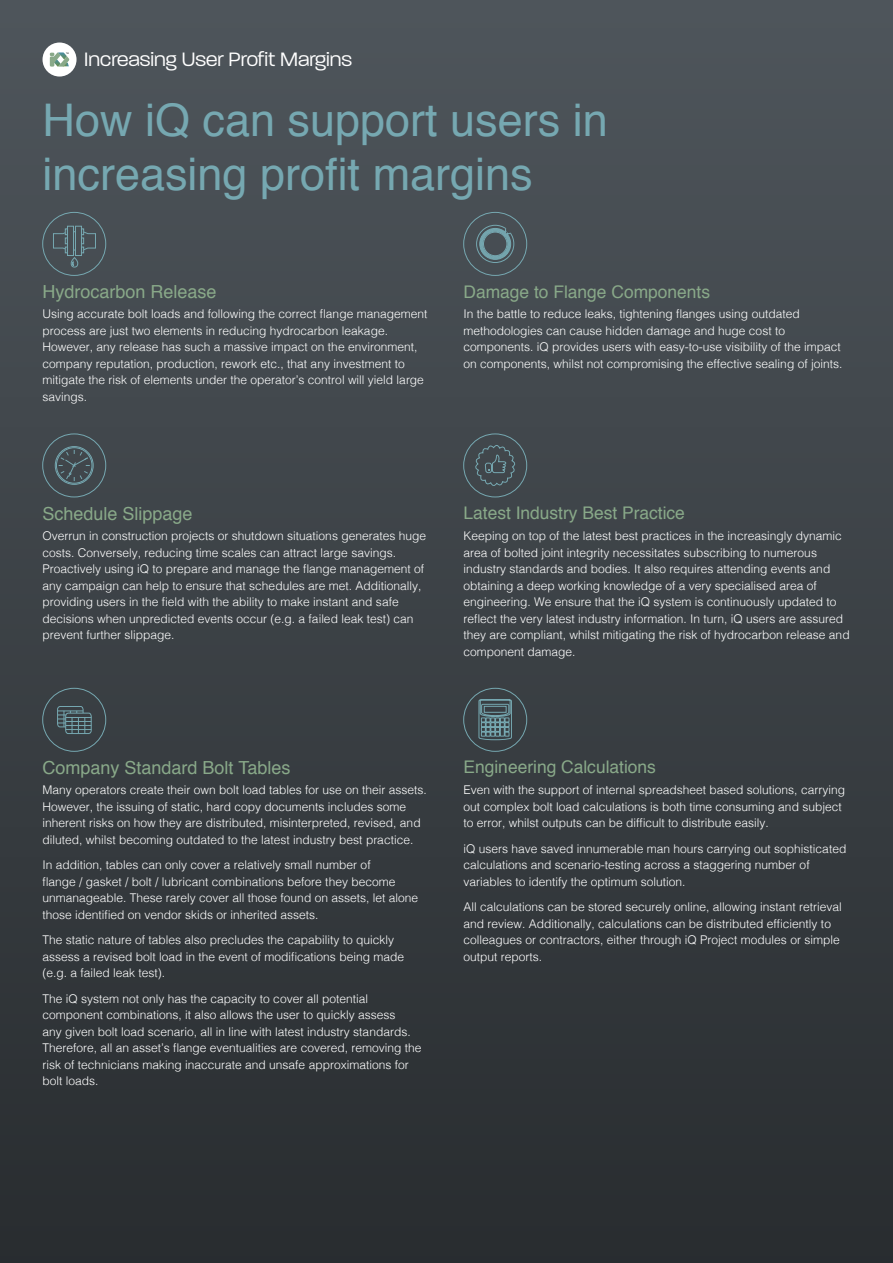
<style>
.page{position:relative;width:893px;height:1263px;background:#fff}
.page>*{position:absolute;margin:0;border:0;box-sizing:border-box;transform-origin:0 0}
.t1{font:45px "Helvetica";color:#76a8b1}
.t2{font:300 21px "Paralucent";color:#fff}
.t3{font:18px "Helvetica";color:#89a989}
.t4{font:17.4px "Helvetica";color:#89a989}
.t5{font:300 12px/16.5px "Helvetica";color:#fff}
</style>
<div class="page">
<div style="left:0;top:0;width:893px;height:1263px;background:linear-gradient(to bottom,#4e565b,#282c2f)"></div>
<svg style="left:475px;top:444px;width:41px;height:42px;background:#475459"></svg>
<div style="left:43px;top:43px;width:34px;height:34px;background:#fff;border-radius:50%"></div>
<svg style="left:50px;top:52px;width:20px;height:15px"></svg>
<div style="left:43px;top:212px;width:63px;height:64px;border:1px solid #76a8b1;border-radius:50%"></div>
<div style="left:463px;top:212px;width:64px;height:64px;border:1px solid #76a8b1;border-radius:50%"></div>
<div style="left:43px;top:434px;width:63px;height:63px;border:1px solid #76a8b1;border-radius:50%"></div>
<div style="left:463px;top:434px;width:64px;height:63px;border:1px solid #76a8b1;border-radius:50%"></div>
<div style="left:43px;top:688px;width:63px;height:63px;border:1px solid #76a8b1;border-radius:50%"></div>
<div style="left:463px;top:688px;width:64px;height:63px;border:1px solid #76a8b1;border-radius:50%"></div>
<div style="left:67px;top:226px;width:7px;height:30px;border:1px solid #76a8b1"></div>
<div style="left:75px;top:226px;width:7px;height:30px;border:1px solid #76a8b1"></div>
<svg style="left:53px;top:229px;width:43px;height:38px;background:#4e5c63"></svg>
<svg style="left:476px;top:225px;width:38px;height:38px"></svg>
<div style="left:482px;top:231px;width:26px;height:26px;border:1px solid #76a8b1;border-radius:50%"></div>
<div style="left:56px;top:447px;width:36px;height:36px;border:1px solid #76a8b1;border-radius:50%"></div>
<div style="left:55px;top:446px;width:38px;height:38px;border:1px solid #76a8b1;border-radius:50%"></div>
<svg style="left:59px;top:450px;width:31px;height:31px"></svg>
<svg style="left:57px;top:706px;width:34px;height:28px"></svg>
<svg style="left:479px;top:699px;width:33px;height:41px"></svg>
<p class="t2" style="left:84px;top:47px;width:270px">Increasing User Profit Margins</p>
<p class="t1" style="left:43px;top:85px;width:567px">How iQ can support users in</p>
<p class="t1" style="left:43px;top:139px;width:492px">increasing profit margins</p>
<p class="t3" style="left:43px;top:278px;width:176px">Hydrocarbon Release</p>
<p class="t5" style="left:43px;top:305px;width:386px">Using accurate bolt loads and following the correct flange management process are just two elements in reducing hydrocarbon leakage.<br>However, any release has such a massive impact on the environment, company reputation, production, rework etc., that any investment to mitigate the risk of elements under the operator’s control will yield large savings.</p>
<p class="t4" style="left:463px;top:278px;width:248px">Damage to Flange Components</p>
<p class="t5" style="left:463px;top:305px;width:380px">In the battle to reduce leaks, tightening flanges using outdated methodologies can cause hidden damage and huge cost to components. iQ provides users with easy-to-use visibility of the impact on components, whilst not compromising the effective sealing of joints.</p>
<p class="t3" style="left:43px;top:499px;width:152px">Schedule Slippage</p>
<p class="t5" style="left:43px;top:527px;width:385px">Overrun in construction projects or shutdown situations generates huge costs. Conversely, reducing time scales can attract large savings.<br>Proactively using iQ to prepare and manage the flange management of any campaign can help to ensure that schedules are met. Additionally, providing users in the field with the ability to make instant and safe decisions when unpredicted events occur (e.g. a failed leak test) can prevent further slippage.</p>
<p class="t4" style="left:463px;top:500px;width:223px">Latest Industry Best Practice</p>
<p class="t5" style="left:463px;top:527px;width:388px">Keeping on top of the latest best practices in the increasingly dynamic area of bolted joint integrity necessitates subscribing to numerous industry standards and bodies. It also requires attending events and obtaining a deep working knowledge of a very specialised area of engineering. We ensure that the iQ system is continuously updated to reflect the very latest industry information. In turn, iQ users are assured they are compliant, whilst mitigating the risk of hydrocarbon release and component damage.</p>
<p class="t3" style="left:43px;top:754px;width:249px">Company Standard Bolt Tables</p>
<p class="t5" style="left:43px;top:781px;width:386px">Many operators create their own bolt load tables for use on their assets.<br>However, the issuing of static, hard copy documents includes some inherent risks on how they are distributed, misinterpreted, revised, and diluted, whilst becoming outdated to the latest industry best practice.</p>
<p class="t5" style="left:43px;top:856px;width:377px">In addition, tables can only cover a relatively small number of<br>flange / gasket / bolt / lubricant combinations before they become unmanageable. These rarely cover all those found on assets, let alone those identified on vendor skids or inherited assets.</p>
<p class="t5" style="left:43px;top:931px;width:363px">The static nature of tables also precludes the capability to quickly assess a revised bolt load in the event of modifications being made (e.g. a failed leak test).</p>
<p class="t5" style="left:43px;top:989px;width:380px">The iQ system not only has the capacity to cover all potential component combinations, it also allows the user to quickly assess<br>any given bolt load scenario, all in line with latest industry standards.<br>Therefore, all an asset’s flange eventualities are covered, removing the risk of technicians making inaccurate and unsafe approximations for bolt loads.</p>
<p class="t4" style="left:463px;top:754px;width:194px">Engineering Calculations</p>
<p class="t5" style="left:463px;top:781px;width:383px">Even with the support of internal spreadsheet based solutions, carrying out complex bolt load calculations is both time consuming and subject to error, whilst outputs can be difficult to distribute easily.</p>
<p class="t5" style="left:463px;top:839px;width:384px">iQ users have saved innumerable man hours carrying out sophisticated calculations and scenario-testing across a staggering number of variables to identify the optimum solution.</p>
<p class="t5" style="left:463px;top:898px;width:380px">All calculations can be stored securely online, allowing instant retrieval and review. Additionally, calculations can be distributed efficiently to colleagues or contractors, either through iQ Project modules or simple output reports.</p>
</div>
